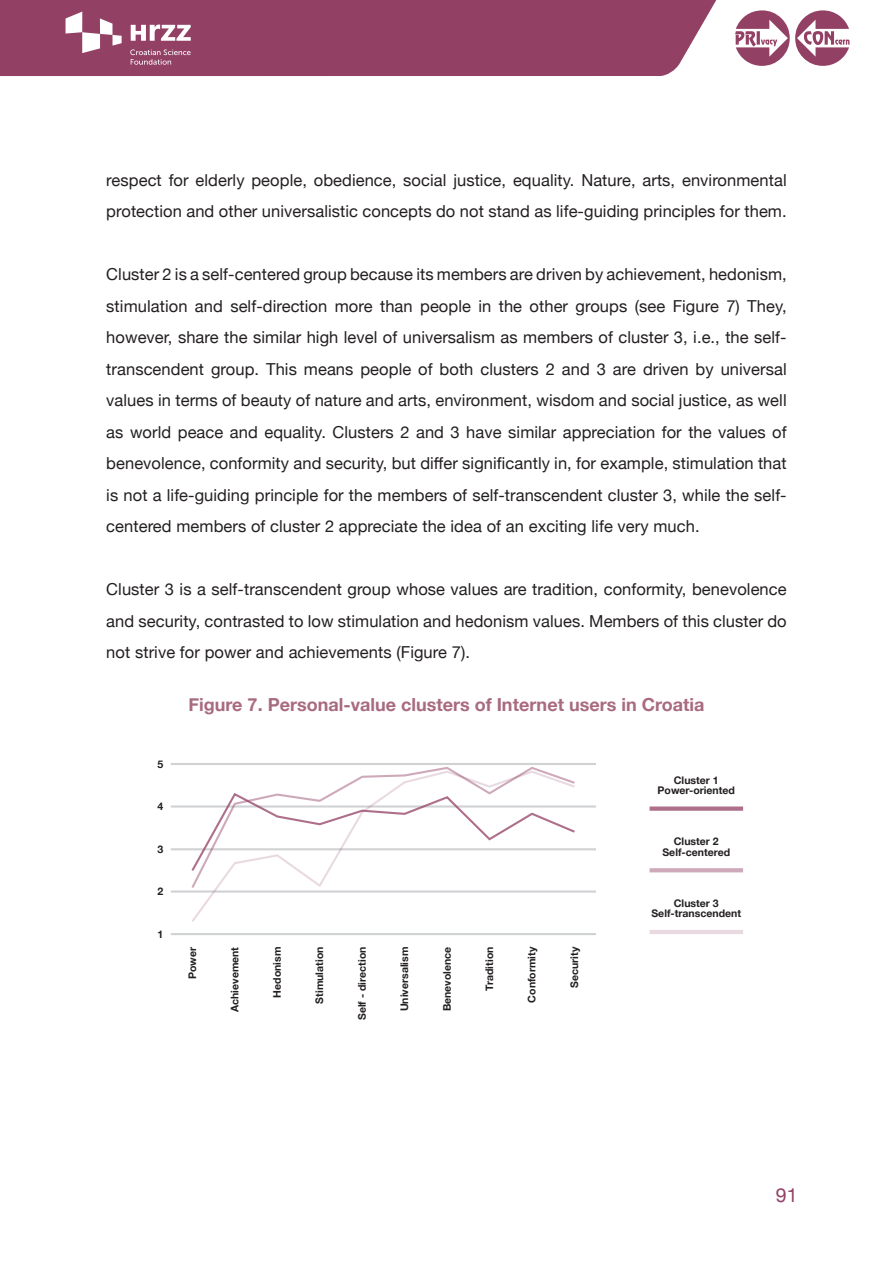
<style>
.page{position:relative;width:893px;height:1263px;background:#fff}
.page>*{position:absolute;margin:0;border:0;box-sizing:border-box;transform-origin:0 0}
.t1{font:19.5px "Helvetica Neue";color:#934065}
.t2{font:700 18px "Helvetica Neue";color:#a86a80}
.t3{font:16.5px/31.5px "Helvetica Neue";letter-spacing:.005em;color:#231f20;text-align:justify}
.t4{font:700 10.5px/10.5px "Helvetica Neue";color:#231f20;text-align:center}
</style>
<div class="page">
<div style="left:0;top:0;width:717px;height:76px;background:#934065"></div>
<svg style="left:130px;top:49px;width:61px;height:16px"></svg>
<svg style="left:66px;top:12px;width:56px;height:41px"></svg>
<svg style="left:131px;top:25px;width:60px;height:16px"></svg>
<svg style="left:735px;top:10px;width:114px;height:56px"></svg>
<hr style="left:171px;top:933px;width:425px;height:2px;background:#d1d2d4">
<hr style="left:171px;top:890px;width:425px;height:3px;background:#d1d2d4">
<hr style="left:171px;top:848px;width:425px;height:2px;background:#d1d2d4">
<hr style="left:171px;top:805px;width:425px;height:2px;background:#d1d2d4">
<hr style="left:171px;top:763px;width:425px;height:2px;background:#d1d2d4">
<svg style="left:189px;top:805px;width:388px;height:117px"></svg>
<svg style="left:190px;top:767px;width:387px;height:122px"></svg>
<div style="left:649px;top:806px;width:94px;height:5px;background:#ae6f8b"></div>
<svg style="left:649px;top:868px;width:94px;height:4px"></svg>
<hr style="left:649px;top:930px;width:94px;height:4px;background:#e9d9e0">
<p class="t3" style="left:106px;top:165px;width:682px">respect for elderly people, obedience, social justice, equality. Nature, arts, environmental protection and other universalistic concepts do not stand as life-guiding principles for them.</p>
<p class="t3" style="left:106px;top:260px;width:682px">Cluster 2 is a self-centered group because its members are driven by achievement, hedonism, stimulation and self-direction more than people in the other groups (see Figure 7) They, however, share the similar high level of universalism as members of cluster 3, i.e., the self&shy;transcendent group. This means people of both clusters 2 and 3 are driven by universal values in terms of beauty of nature and arts, environment, wisdom and social justice, as well as world peace and equality. Clusters 2 and 3 have similar appreciation for the values of benevolence, conformity and security, but differ significantly in, for example, stimulation that is not a life-guiding principle for the members of self-transcendent cluster 3, while the self&shy;centered members of cluster 2 appreciate the idea of an exciting life very much.</p>
<p class="t3" style="left:106px;top:575px;width:682px">Cluster 3 is a self-transcendent group whose values are tradition, conformity, benevolence and security, contrasted to low stimulation and hedonism values. Members of this cluster do not strive for power and achievements (Figure 7).</p>
<p class="t2" style="left:189px;top:690px;width:517px">Figure 7. Personal-value clusters of Internet users in Croatia</p>
<p class="t4" style="left:158px;top:759px;width:7px">5</p>
<p class="t4" style="left:158px;top:801px;width:7px">4</p>
<p class="t4" style="left:158px;top:844px;width:7px">3</p>
<p class="t4" style="left:158px;top:886px;width:7px">2</p>
<p class="t4" style="left:158px;top:929px;width:7px">1</p>
<p class="t4" style="left:272px;top:997px;width:52px;rotate:-90deg">Hedonism</p>
<p class="t4" style="left:442px;top:1011px;width:66px;rotate:-90deg">Benevolence</p>
<p class="t4" style="left:527px;top:1003px;width:57px;rotate:-90deg">Conformity</p>
<p class="t4" style="left:315px;top:1003px;width:58px;rotate:-90deg">Stimulation</p>
<p class="t4" style="left:484px;top:990px;width:45px;rotate:-90deg">Tradition</p>
<p class="t4" style="left:569px;top:988px;width:43px;rotate:-90deg">Security</p>
<p class="t4" style="left:187px;top:979px;width:34px;rotate:-90deg">Power</p>
<p class="t4" style="left:357px;top:1020px;width:75px;rotate:-90deg">Self - direction</p>
<p class="t4" style="left:230px;top:1012px;width:67px;rotate:-90deg">Achievement</p>
<p class="t4" style="left:399px;top:1011px;width:66px;rotate:-90deg">Universalism</p>
<p class="t4" style="left:658px;top:775px;width:79px">Cluster 1<br>Power-oriented</p>
<p class="t4" style="left:662px;top:836px;width:69px">Cluster 2<br>Self-centered</p>
<p class="t4" style="left:651px;top:898px;width:91px">Cluster 3<br>Self-transcendent</p>
<p class="t1" style="left:776px;top:1181px;width:23px">91</p>
</div>
